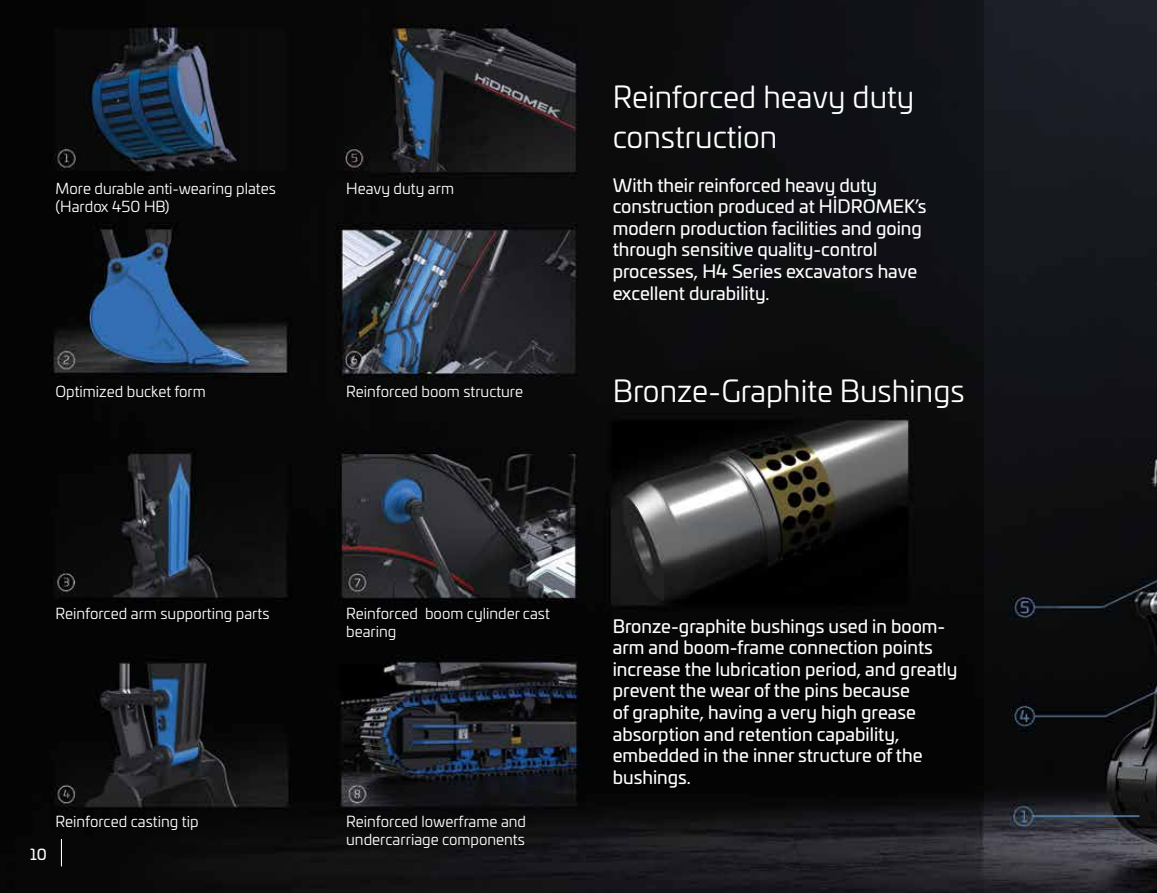
<style>
.page{position:relative;width:1157px;height:893px;background:#fff}
.page>*{position:absolute;margin:0;border:0;box-sizing:border-box;transform-origin:0 0}
.t1{font:30px/40.5px "Univia Pro";color:#fff}
.t2{font:18px/21.6px "Univia Pro";color:#fff}
.t3{font:15px/18px "Univia Pro";color:#fff}
.t4{font:15px "Univia Pro";color:#fff}
</style>
<div class="page">
<img style="left:0;top:0;width:1157px;height:893px">
<svg style="left:61px;top:839px;width:1px;height:27px"></svg>
<p class="t3" style="left:55px;top:179px;width:222px">More durable anti-wearing plates (Hardox 450 HB)</p>
<p class="t3" style="left:55px;top:382px;width:152px">Optimized bucket form</p>
<p class="t3" style="left:346px;top:179px;width:109px">Heavy duty arm</p>
<p class="t3" style="left:346px;top:382px;width:178px">Reinforced boom structure</p>
<h1 class="t1" style="left:612px;top:75px;width:303px">Reinforced heavy duty construction</h1>
<p class="t2" style="left:612px;top:173px;width:315px">With their reinforced heavy duty construction produced at HİDROMEK’s modern production facilities and going through sensitive quality-control processes, H4 Series excavators have excellent durability.</p>
<h1 class="t1" style="left:612px;top:370px;width:353px">Bronze-Graphite Bushings</h1>
<p class="t3" style="left:55px;top:604px;width:215px">Reinforced arm supporting parts</p>
<p class="t4" style="left:30px;top:843px;width:18px">10</p>
<p class="t3" style="left:55px;top:811px;width:144px">Reinforced casting tip</p>
<p class="t3" style="left:346px;top:604px;width:205px">Reinforced boom cylinder cast bearing</p>
<p class="t3" style="left:346px;top:811px;width:181px">Reinforced lowerframe and undercarriage components</p>
<p class="t2" style="left:612px;top:614px;width:346px">Bronze-graphite bushings used in boom&shy;arm and boom-frame connection points increase the lubrication period, and greatly prevent the wear of the pins because<br>of graphite, having a very high grease absorption and retention capability, embedded in the inner structure of the bushings.</p>
</div>
